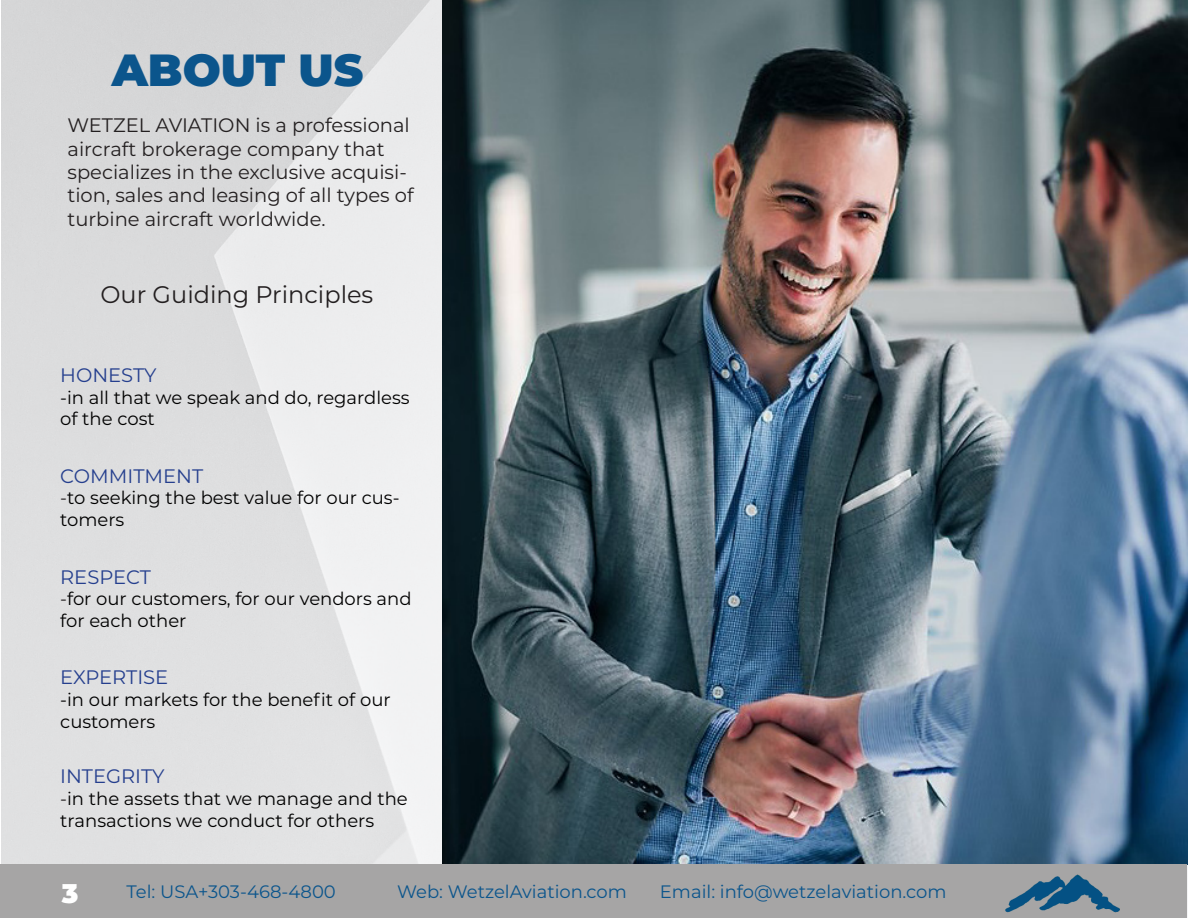
<style>
.page{position:relative;width:1188px;height:918px;background:#fff}
.page>*{position:absolute;margin:0;border:0;box-sizing:border-box;transform-origin:0 0}
.t1{font:900 45px "Montserrat";color:#0b558c}
.t2{font:900 27px "Montserrat";color:#fff}
.t3{font:24px "Montserrat";color:#231f20}
.t4{font:19.5px/23.4px "Montserrat";color:#231f20}
.t5{font:19.5px "Montserrat";color:#253f8e}
.t6{font:18px/21.6px "Montserrat";color:#000}
.t7{font:18px "Montserrat";color:#0b558c}
.s1{color:#231f20}
</style>
<div class="page">
<img style="left:2px;top:0;width:1186px;height:918px">
<img style="left:443px;top:0;width:745px;height:864px">
<div style="left:1px;top:864px;width:1186px;height:54px;background:#a6a5a5"></div>
<img style="left:1005px;top:874px;width:115px;height:39px">
<hr style="left:0;top:864px;width:1px;height:54px;background:#a6a5a5">
<p class="t1" style="left:112px;top:36px;width:253px">ABOUT US</p>
<p class="t4" style="left:68px;top:113px;width:348px">WETZEL AVIATION is a professional aircraft brokerage company that specializes in the exclusive acquisi&shy;tion, sales and leasing of all types of turbine aircraft worldwide.</p>
<p class="t3" style="left:100px;top:278px;width:274px">Our Guiding Principles</p>
<p class="t5" style="left:60px;top:362px;width:98px">HONESTY</p>
<p class="t6" style="left:60px;top:386px;width:351px">-in all that we speak and do, regardless of the cost</p>
<p class="t5" style="left:60px;top:462px;width:145px">COMMITMENT</p>
<p class="t6" style="left:60px;top:487px;width:341px"><span class="s1">-</span>to seeking the best value for our cus&shy;tomers</p>
<p class="t5" style="left:60px;top:563px;width:92px">RESPECT</p>
<p class="t6" style="left:60px;top:587px;width:353px"><span class="s1">-</span>for our customers, for our vendors and for each other</p>
<p class="t5" style="left:60px;top:664px;width:110px">EXPERTISE</p>
<p class="t6" style="left:60px;top:688px;width:332px">-in our markets for the benefit of our customers</p>
<p class="t5" style="left:60px;top:763px;width:106px">INTEGRITY</p>
<p class="t6" style="left:60px;top:787px;width:349px"><span class="s1">-</span>in the assets that we manage and the transactions we conduct for others</p>
<p class="t2" style="left:62px;top:873px;width:18px">3</p>
<p class="t7" style="left:127px;top:879px;width:211px">Tel: USA+303-468-4800</p>
<p class="t7" style="left:397px;top:879px;width:231px">Web: WetzelAviation.com</p>
<p class="t7" style="left:660px;top:879px;width:288px">Email: info@wetzelaviation.com</p>
</div>
